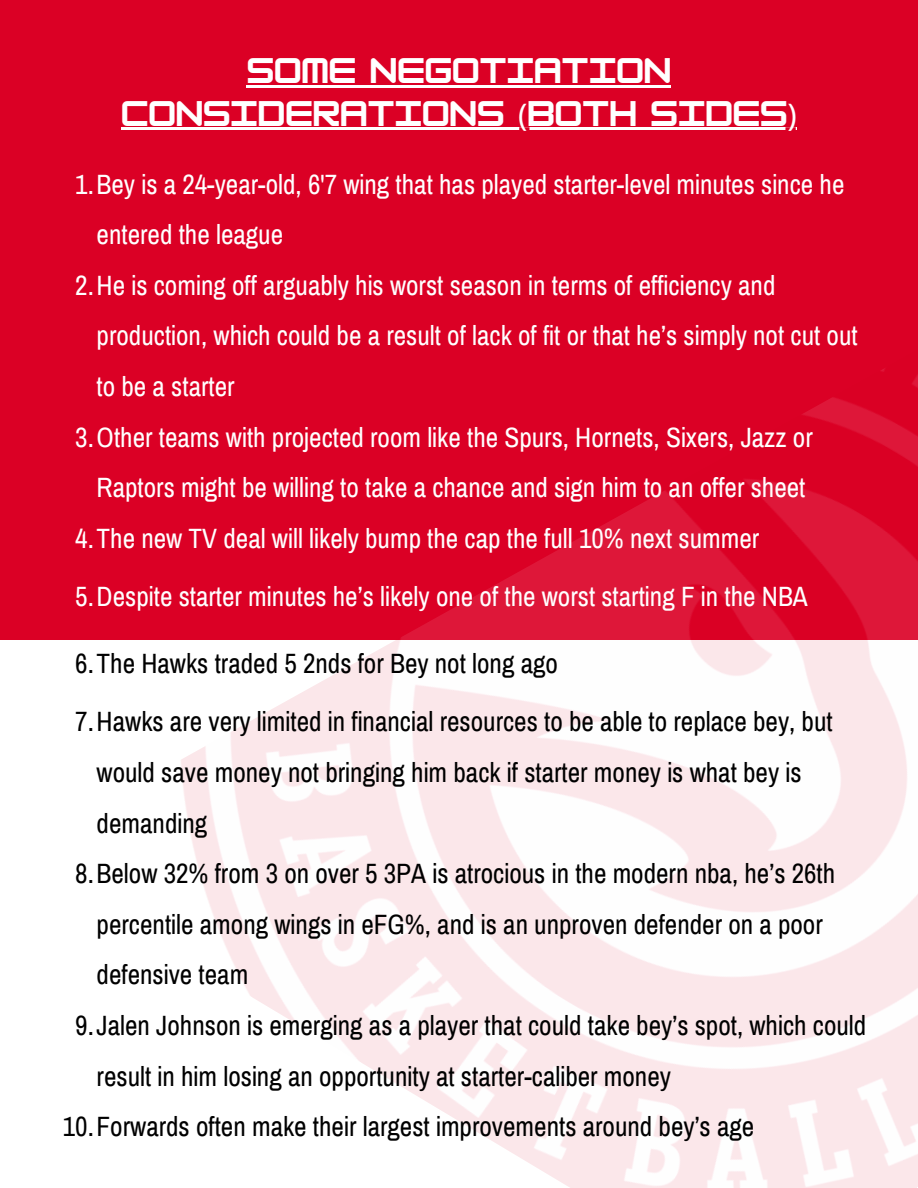
<style>
.page{position:relative;width:918px;height:1188px;background:#db0025}
.page>*{position:absolute;margin:0;border:0;box-sizing:border-box;transform-origin:0 0}
.t1{font:700 31.2px "HK Modular";color:#fff}
.t2{font:27.3px/50.7px "Archivo Narrow";color:#000}
.t3{font:27.3px/50.7px "Archivo Narrow";color:#fff}
.s1{font-family:"Noto Sans";font-weight:400}
</style>
<div class="page">
<img style="left:12px;top:368px;width:906px;height:820px">
<hr style="left:247px;top:85px;width:424px;height:2px;background:#fff">
<hr style="left:121px;top:128px;width:676px;height:2px;background:#fff">
<p class="t1" style="left:247px;top:52px;width:426px">SOME NEGOTIATION</p>
<p class="t1" style="left:121px;top:94px;width:677px">CONSIDERATIONS <span class="s1">(</span>BOTH SIDES<span class="s1">)</span></p>
<p class="t3" style="left:97px;top:159px;width:749px;text-indent:-21px">1.Bey is a 24-year-old, 6'7 wing that has played starter-level minutes since he entered the league</p>
<h1 class="t3" style="left:97px;top:260px;width:763px;text-indent:-21px">2.He is coming off arguably his worst season in terms of efficiency and production, which could be a result of lack of fit or that he’s simply not cut out to be a starter</h1>
<p class="t3" style="left:75px;top:412px;width:739px;text-align:center">3.Other teams with projected room like the Spurs, Hornets, Sixers, Jazz or<br>Raptors might be willing to take a chance and sign him to an offer sheet</p>
<p class="t3" style="left:75px;top:514px;width:686px">4.The new TV deal will likely bump the cap the full 10% next summer</p>
<p class="t3" style="left:75px;top:572px;width:734px">5.Despite starter minutes he’s likely one of the worst starting F in the NBA</p>
<p class="t2" style="left:75px;top:638px;width:484px">6.The Hawks traded 5 2nds for Bey not long ago</p>
<p class="t2" style="left:97px;top:697px;width:738px;text-indent:-21px">7.Hawks are very limited in financial resources to be able to replace bey, but would save money not bringing him back if starter money is what bey is demanding</p>
<p class="t2" style="left:97px;top:849px;width:740px;text-indent:-21px">8.Below 32% from 3 on over 5 3PA is atrocious in the modern nba, he’s 26th percentile among wings in eFG%, and is an unproven defender on a poor defensive team</p>
<p class="t2" style="left:97px;top:1001px;width:771px;text-indent:-21px">9.Jalen Johnson is emerging as a player that could take bey’s spot, which could result in him losing an opportunity at starter-caliber money</p>
<p class="t2" style="left:63px;top:1102px;width:693px">10.Forwards often make their largest improvements around bey’s age</p>
</div>
